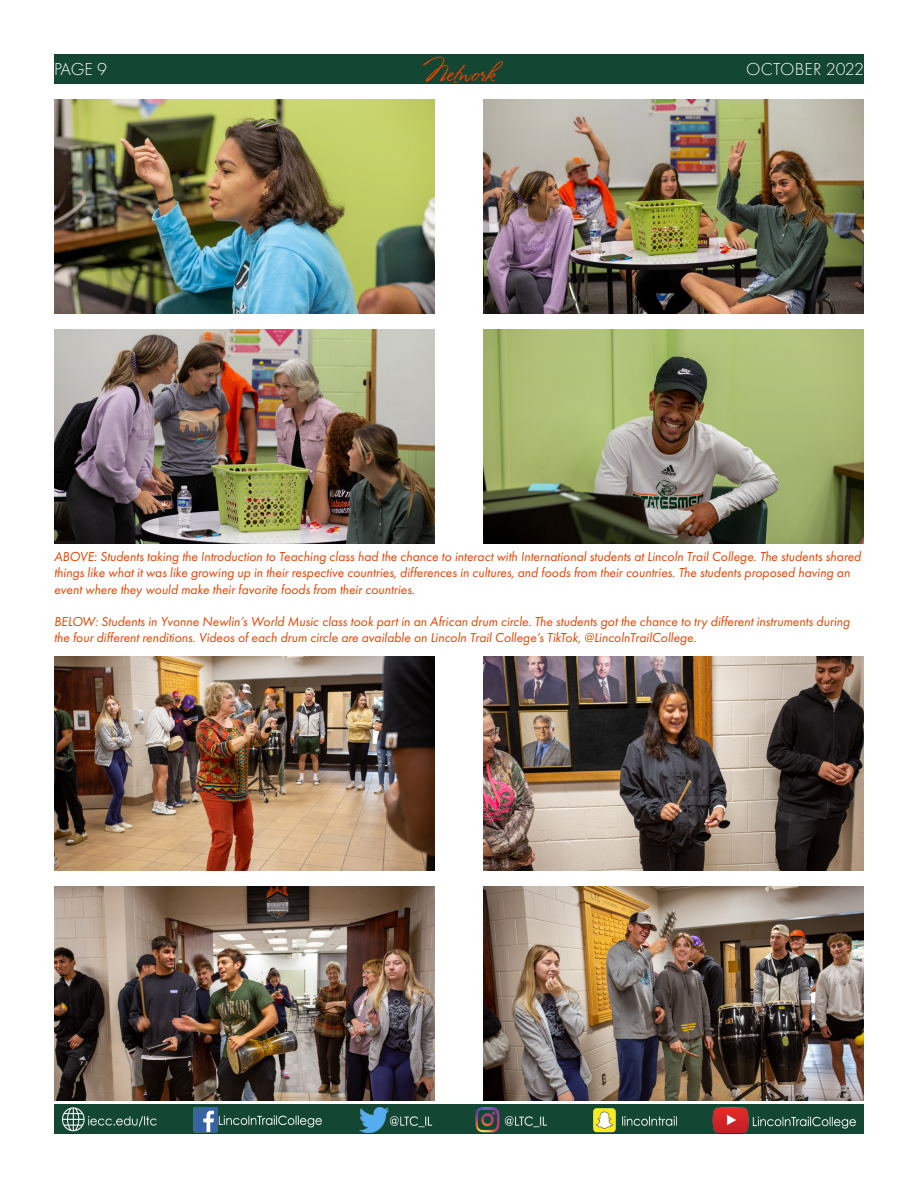
<style>
.page{position:relative;width:918px;height:1188px;background:#fff}
.page>*{position:absolute;margin:0;border:0;box-sizing:border-box;transform-origin:0 0}
.t1{font:25.5px "Stephanie Marie JF";color:#e74300}
.t2{font:300 18px "Futura PT";color:#fff}
.t3{font:italic 13.5px/16.2px "Futura PT";color:#e74300}
</style>
<div class="page">
<div style="left:54px;top:54px;width:810px;height:29px;background:#144634"></div>
<div style="left:54px;top:1105px;width:810px;height:29px;background:#144634"></div>
<img style="left:62px;top:1108px;width:794px;height:24px">
<img style="left:54px;top:99px;width:380px;height:214px">
<img style="left:54px;top:657px;width:380px;height:213px">
<img style="left:54px;top:329px;width:380px;height:214px">
<img style="left:54px;top:887px;width:380px;height:214px">
<img style="left:484px;top:99px;width:380px;height:214px">
<img style="left:484px;top:657px;width:380px;height:213px">
<img style="left:484px;top:329px;width:380px;height:214px">
<img style="left:484px;top:887px;width:380px;height:214px">
<h2 class="t2" style="left:54px;top:59px;width:55px">PAGE 9</h2>
<h1 class="t1" style="left:423px;top:57px;width:74px">Network</h1>
<h2 class="t2" style="left:746px;top:59px;width:119px">OCTOBER 2022</h2>
<p class="t3" style="left:54px;top:548px;width:809px">ABOVE: Students taking the Introduction to Teaching class had the chance to interact with International students at Lincoln Trail College. The students shared things like what it was like growing up in their respective countries, differences in cultures, and foods from their countries. The students proposed having an event where they would make their favorite foods from their countries.</p>
<p class="t3" style="left:54px;top:613px;width:797px">BELOW: Students in Yvonne Newlin’s World Music class took part in an African drum circle. The students got the chance to try different instruments during the four different renditions. Videos of each drum circle are available on Lincoln Trail College’s TikTok, @LincolnTrailCollege.</p>
</div>
